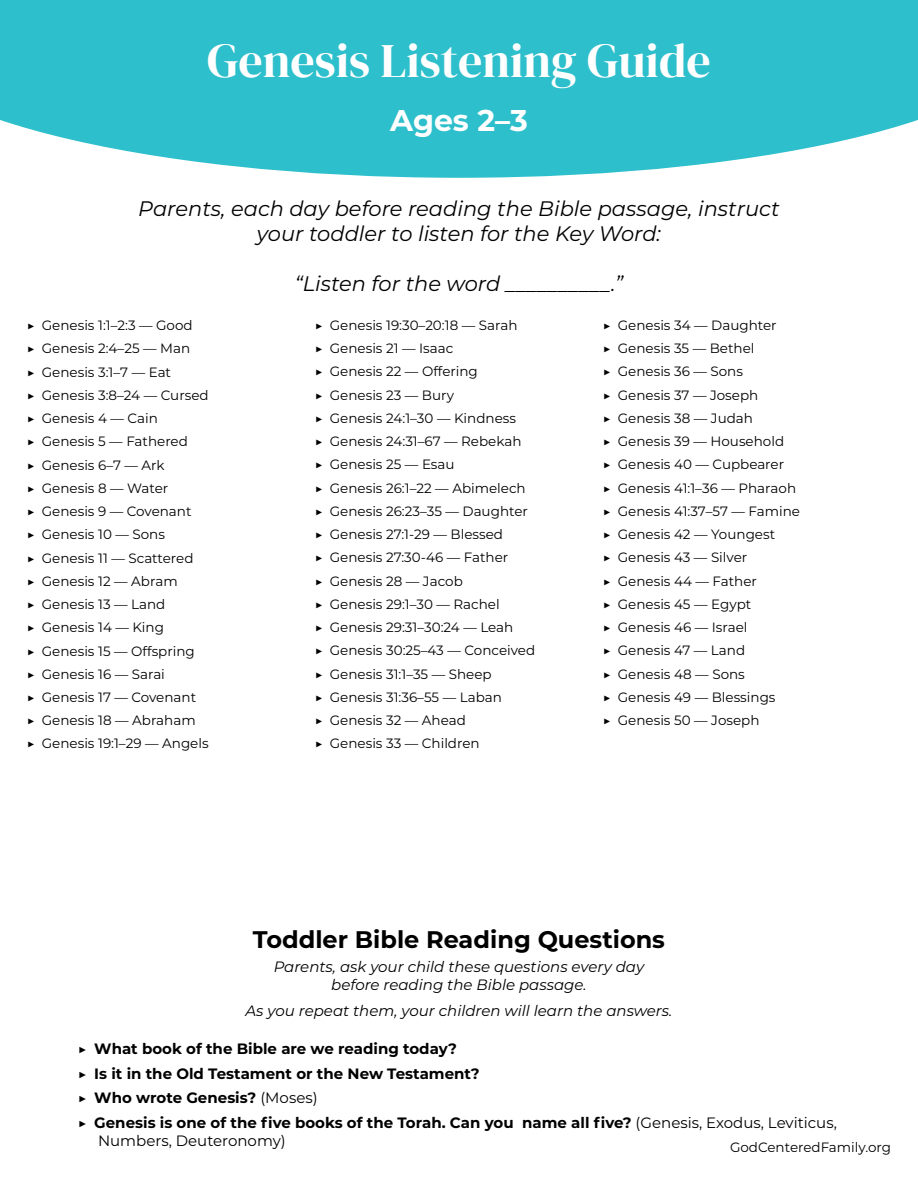
<style>
.page{position:relative;width:918px;height:1188px;background:#fff}
.page>*{position:absolute;margin:0;border:0;box-sizing:border-box;transform-origin:0 0}
.t1{font:48px "DM Serif Display";color:#fff}
.t2{font:700 30px "Montserrat";color:#fff}
.t3{font:700 24px "Montserrat";color:#000}
.t4{font:italic 21px/25.2px "Montserrat";color:#000;text-align:center}
.t5{font:700 15px/24.8px "Montserrat";color:#000}
.t6{font:italic 15px/18px "Montserrat";color:#000;text-align:center}
.t7{font:15px "Montserrat";color:#000}
.t8{font:13.5px/23.2px "Montserrat";color:#000}
.s1{font-weight:700}
.s2{font-weight:400}
</style>
<div class="page">
<svg style="left:0;top:0;width:918px;height:178px;background:#42c5d0"></svg>
<h1 class="t1" style="left:207px;top:33px;width:505px">Genesis Listening Guide</h1>
<h2 class="t2" style="left:390px;top:98px;width:139px">Ages 2–3</h2>
<h3 class="t4" style="left:138px;top:195px;width:643px">Parents, each day before reading the Bible passage, instruct your toddler to listen for the Key Word:</h3>
<h3 class="t4" style="left:295px;top:271px;width:330px">“Listen for the word __________.”</h3>
<p class="t8" style="left:27px;top:313px;width:183px"><span class="s1">▶</span> Genesis 1:1–2:3 — Good<br><span class="s1">▶</span> Genesis 2:4–25 — Man<br><span class="s1">▶</span> Genesis 3:1–7 — Eat<br><span class="s1">▶</span> Genesis 3:8–24 — Cursed <span class="s1">▶</span> Genesis 4 — Cain<br><span class="s1">▶</span> Genesis 5 — Fathered<br><span class="s1">▶</span> Genesis 6–7 — Ark<br><span class="s1">▶</span> Genesis 8 — Water<br><span class="s1">▶</span> Genesis 9 — Covenant<br><span class="s1">▶</span> Genesis 10 — Sons<br><span class="s1">▶</span> Genesis 11 — Scattered<br><span class="s1">▶</span> Genesis 12 — Abram<br><span class="s1">▶</span> Genesis 13 — Land<br><span class="s1">▶</span> Genesis 14 — King<br><span class="s1">▶</span> Genesis 15 — Offspring<br><span class="s1">▶</span> Genesis 16 — Sarai<br><span class="s1">▶</span> Genesis 17 — Covenant<br><span class="s1">▶</span> Genesis 18 — Abraham<br><span class="s1">▶</span> Genesis 19:1–29 — Angels</p>
<p class="t8" style="left:315px;top:313px;width:222px"><span class="s1">▶</span> Genesis 19:30–20:18 — Sarah<br><span class="s1">▶</span> Genesis 21 — Isaac<br><span class="s1">▶</span> Genesis 22 — Offering<br><span class="s1">▶</span> Genesis 23 — Bury<br><span class="s1">▶</span> Genesis 24:1–30 — Kindness<br><span class="s1">▶</span> Genesis 24:31–67 — Rebekah<br><span class="s1">▶</span> Genesis 25 — Esau<br><span class="s1">▶</span> Genesis 26:1–22 — Abimelech <span class="s1">▶</span> Genesis 26:23–35 — Daughter <span class="s1">▶</span> Genesis 27:1-29 — Blessed<br><span class="s1">▶</span> Genesis 27:30-46 — Father<br><span class="s1">▶</span> Genesis 28 — Jacob<br><span class="s1">▶</span> Genesis 29:1–30 — Rachel<br><span class="s1">▶</span> Genesis 29:31–30:24 — Leah<br><span class="s1">▶</span> Genesis 30:25–43 — Conceived <span class="s1">▶</span> Genesis 31:1–35 — Sheep<br><span class="s1">▶</span> Genesis 31:36–55 — Laban<br><span class="s1">▶</span> Genesis 32 — Ahead<br><span class="s1">▶</span> Genesis 33 — Children</p>
<p class="t8" style="left:603px;top:313px;width:199px"><span class="s1">▶</span> Genesis 34 — Daughter<br><span class="s1">▶</span> Genesis 35 — Bethel<br><span class="s1">▶</span> Genesis 36 — Sons<br><span class="s1">▶</span> Genesis 37 — Joseph<br><span class="s1">▶</span> Genesis 38 — Judah<br><span class="s1">▶</span> Genesis 39 — Household<br><span class="s1">▶</span> Genesis 40 — Cupbearer<br><span class="s1">▶</span> Genesis 41:1–36 — Pharaoh <span class="s1">▶</span> Genesis 41:37–57 — Famine <span class="s1">▶</span> Genesis 42 — Youngest<br><span class="s1">▶</span> Genesis 43 — Silver<br><span class="s1">▶</span> Genesis 44 — Father<br><span class="s1">▶</span> Genesis 45 — Egypt<br><span class="s1">▶</span> Genesis 46 — Israel<br><span class="s1">▶</span> Genesis 47 — Land<br><span class="s1">▶</span> Genesis 48 — Sons<br><span class="s1">▶</span> Genesis 49 — Blessings<br><span class="s1">▶</span> Genesis 50 — Joseph</p>
<h3 class="t3" style="left:253px;top:922px;width:414px">Toddler Bible Reading Questions</h3>
<p class="t6" style="left:274px;top:958px;width:372px">Parents, ask your child these questions every day before reading the Bible passage.</p>
<p class="t6" style="left:246px;top:1001px;width:428px">As you repeat them, your children will learn the answers.</p>
<p class="t5" style="left:78px;top:1035px;width:761px"><span class="s2">▶</span> What book of the Bible are we reading today?<br><span class="s2">▶</span> Is it in the Old Testament or the New Testament?<br><span class="s2">▶</span> Who wrote Genesis? <span class="s2">(Moses)<br>▶</span> Genesis is one of the five books of the Torah. Can you name all five? <span class="s2">(Genesis, Exodus, Leviticus,</span></p>
<p class="t7" style="left:98px;top:1131px;width:189px">Numbers, Deuteronomy)</p>
<p class="t8" style="left:730px;top:1136px;width:162px">GodCenteredFamily.org</p>
</div>
